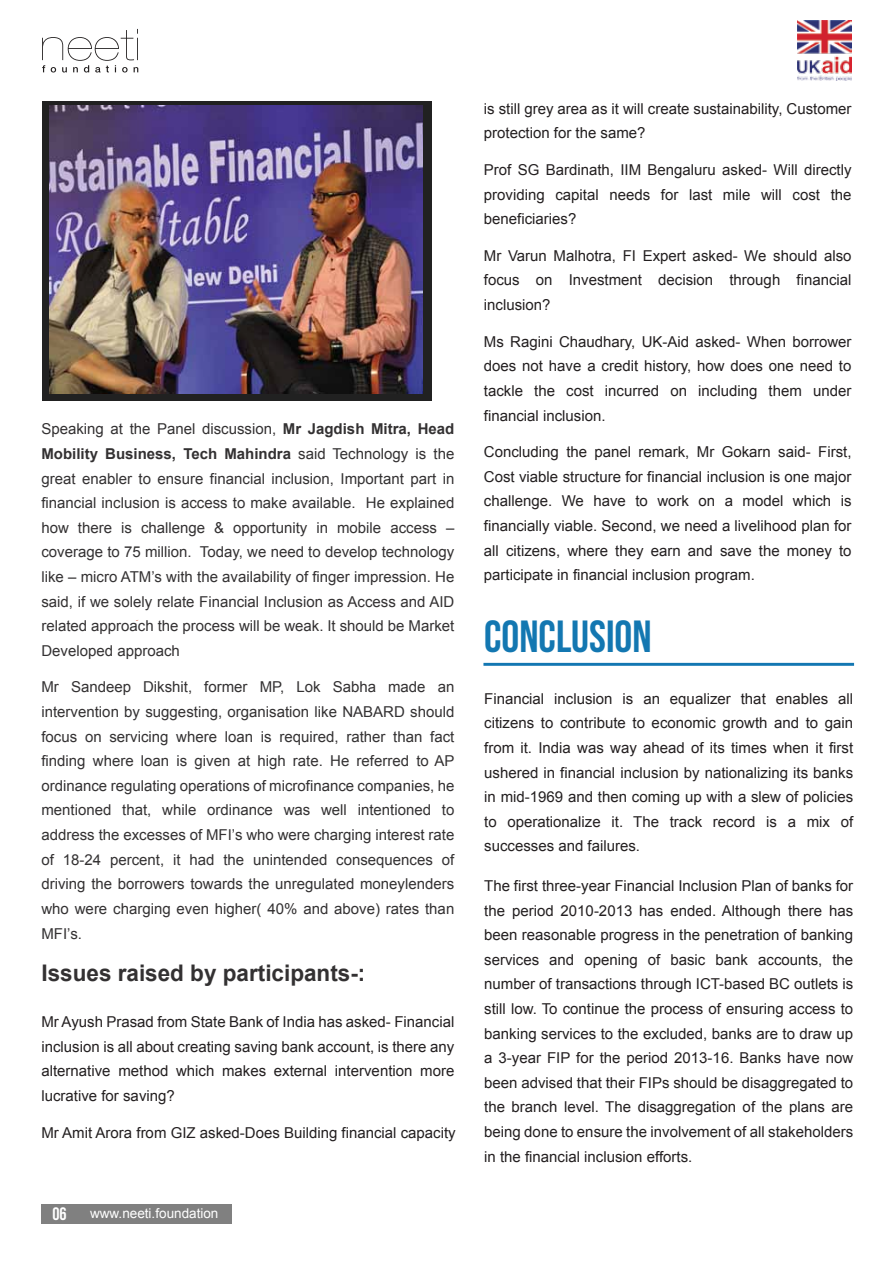
<style>
.page{position:relative;width:893px;height:1263px;background:#fff}
.page>*{position:absolute;margin:0;border:0;box-sizing:border-box;transform-origin:0 0}
.t1{font:45px "Bebas Neue";color:#1377b1}
.t2{font:700 22.95px "Arial";color:#333132}
.t3{font:18px "Bebas Neue";color:#fff}
.t4{font:15px/24.6px "Arial";color:#231f20;text-align:justify}
.t5{font:15px/24.6px "Arial";color:#333132;text-align:justify}
.t6{font:13.5px "Arial";color:#fff}
.s1{font-weight:700}
</style>
<div class="page">
<div style="left:483px;top:663px;width:371px;height:3px;border:2px solid #1377b2"></div>
<img style="left:797px;top:21px;width:55px;height:60px">
<svg style="left:42px;top:29px;width:96px;height:44px"></svg>
<div style="left:41px;top:1204px;width:191px;height:19px;background:#808080"></div>
<div style="left:42px;top:101px;width:390px;height:300px;background:#212121"></div>
<img style="left:49px;top:106px;width:374px;height:288px">
<p class="t5" style="left:41px;top:417px;width:414px">Speaking at the Panel discussion, <span class="s1">Mr Jagdish Mitra, Head Mobility Business, Tech Mahindra</span> said Technology is the great enabler to ensure financial inclusion, Important part in financial inclusion is access to make available. He explained how there is challenge &amp; opportunity in mobile access – coverage to 75 million. Today, we need to develop technology like – micro ATM’s with the availability of finger impression. He said, if we solely relate Financial Inclusion as Access and AID related approach the process will be weak. It should be Market Developed approach</p>
<p class="t5" style="left:41px;top:675px;width:415px">Mr Sandeep Dikshit, former MP, Lok Sabha made an intervention by suggesting, organisation like NABARD should focus on servicing where loan is required, rather than fact finding where loan is given at high rate. He referred to AP ordinance regulating operations of microfinance companies, he mentioned that, while ordinance was well intentioned to address the excesses of MFI’s who were charging interest rate of 18-24 percent, it had the unintended consequences of driving the borrowers towards the unregulated moneylenders who were charging even higher( 40% and above) rates than MFI’s.</p>
<h2 class="t2" style="left:41px;top:958px;width:325px">Issues raised by participants-:</h2>
<p class="t4" style="left:41px;top:1010px;width:414px">Mr Ayush Prasad from State Bank of India has asked- Financial inclusion is all about creating saving bank account, is there any alternative method which makes external intervention more lucrative for saving?</p>
<p class="t4" style="left:41px;top:1120px;width:416px">Mr Amit Arora from GIZ asked-Does Building financial capacity</p>
<p class="t3" style="left:52px;top:1204px;width:16px">06</p>
<p class="t6" style="left:90px;top:1205px;width:130px">www.neeti.foundation</p>
<p class="t4" style="left:484px;top:96px;width:369px">is still grey area as it will create sustainability, Customer protection for the same?</p>
<p class="t4" style="left:484px;top:158px;width:369px">Prof SG Bardinath, IIM Bengaluru asked- Will directly providing capital needs for last mile will cost the beneficiaries?</p>
<p class="t4" style="left:484px;top:243px;width:369px">Mr Varun Malhotra, FI Expert asked- We should also focus on Investment decision through financial inclusion?</p>
<p class="t4" style="left:484px;top:329px;width:369px">Ms Ragini Chaudhary, UK-Aid asked- When borrower does not have a credit history, how does one need to tackle the cost incurred on including them under financial inclusion.</p>
<p class="t4" style="left:484px;top:440px;width:369px">Concluding the panel remark, Mr Gokarn said- First, Cost viable structure for financial inclusion is one major challenge. We have to work on a model which is financially viable. Second, we need a livelihood plan for all citizens, where they earn and save the money to participate in financial inclusion program.</p>
<h1 class="t1" style="left:484px;top:612px;width:169px">CONCLUSION</h1>
<p class="t4" style="left:484px;top:686px;width:371px">Financial inclusion is an equalizer that enables all citizens to contribute to economic growth and to gain from it. India was way ahead of its times when it first ushered in financial inclusion by nationalizing its banks in mid-1969 and then coming up with a slew of policies to operationalize it. The track record is a mix of successes and failures.</p>
<p class="t4" style="left:484px;top:873px;width:371px">The first three-year Financial Inclusion Plan of banks for the period 2010-2013 has ended. Although there has been reasonable progress in the penetration of banking services and opening of basic bank accounts, the number of transactions through ICT-based BC outlets is still low. To continue the process of ensuring access to banking services to the excluded, banks are to draw up a 3-year FIP for the period 2013-16. Banks have now been advised that their FIPs should be disaggregated to the branch level. The disaggregation of the plans are being done to ensure the involvement of all stakeholders in the financial inclusion efforts.</p>
</div>
